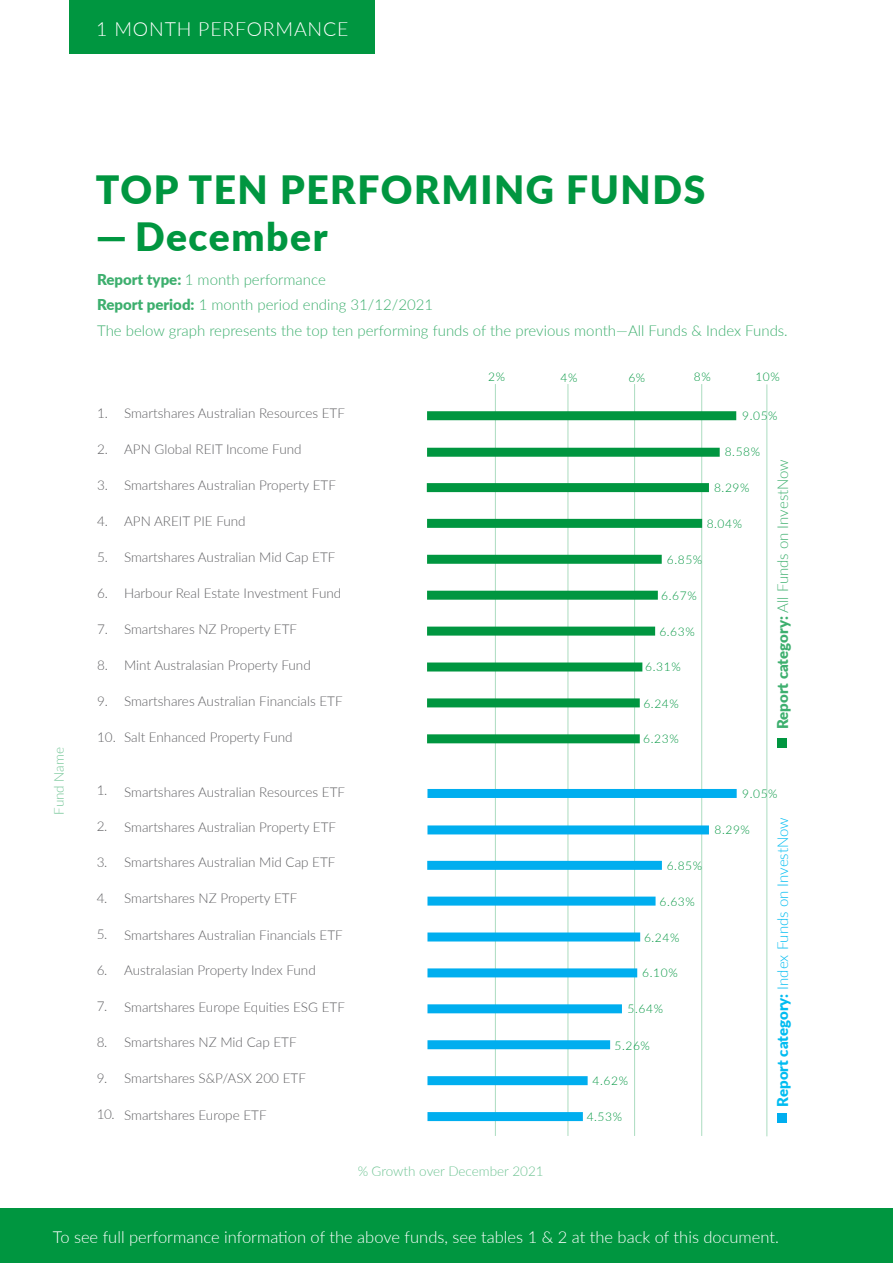
<style>
.page{position:relative;width:893px;height:1263px;background:#fff}
.page>*{position:absolute;margin:0;border:0;box-sizing:border-box;transform-origin:0 0}
.t1{font:900 39px "Lato";letter-spacing:.04em;color:#009640}
.t2{font:300 19.5px "Lato";letter-spacing:.04em;color:#fff}
.t3{font:300 16.5px "Lato";color:#fff}
.t4{font:300 15px "Lato";color:#3daf6e}
.t5{font:300 15px "Lato";color:#00bcf1}
.t6{font:300 13.5px "Lato";color:#616164}
.t7{font:300 13.5px "Lato";color:#3daf6e}
.t8{font:300 12px "Lato";letter-spacing:.05em;color:#009640}
.s1{font-weight:900}
</style>
<div class="page">
<hr style="left:495px;top:384px;width:1px;height:752px;background:#abdcc0">
<hr style="left:634px;top:384px;width:1px;height:752px;background:#abdcc0">
<hr style="left:568px;top:384px;width:1px;height:752px;background:#abdcc0">
<hr style="left:701px;top:384px;width:1px;height:752px;background:#abdcc0">
<hr style="left:767px;top:384px;width:1px;height:752px;background:#abdcc0">
<div style="left:0;top:1209px;width:893px;height:54px;background:#009640"></div>
<div style="left:777px;top:1113px;width:10px;height:9px;background:#00aeef"></div>
<div style="left:777px;top:738px;width:10px;height:9px;background:#009640"></div>
<div style="left:427px;top:411px;width:309px;height:9px;background:#009640"></div>
<div style="left:427px;top:448px;width:293px;height:9px;background:#009640"></div>
<div style="left:427px;top:483px;width:282px;height:9px;background:#009640"></div>
<div style="left:427px;top:519px;width:275px;height:9px;background:#009640"></div>
<div style="left:427px;top:555px;width:235px;height:9px;background:#009640"></div>
<div style="left:427px;top:591px;width:231px;height:9px;background:#009640"></div>
<div style="left:427px;top:627px;width:228px;height:9px;background:#009640"></div>
<div style="left:427px;top:662px;width:215px;height:9px;background:#009640"></div>
<div style="left:427px;top:698px;width:213px;height:9px;background:#009640"></div>
<div style="left:427px;top:734px;width:213px;height:9px;background:#009640"></div>
<div style="left:69px;top:0;width:306px;height:54px;background:#009640"></div>
<div style="left:427px;top:789px;width:310px;height:9px;background:#00aeef"></div>
<div style="left:427px;top:825px;width:282px;height:9px;background:#00aeef"></div>
<div style="left:427px;top:861px;width:235px;height:9px;background:#00aeef"></div>
<div style="left:427px;top:896px;width:229px;height:9px;background:#00aeef"></div>
<div style="left:427px;top:932px;width:213px;height:9px;background:#00aeef"></div>
<div style="left:427px;top:968px;width:210px;height:9px;background:#00aeef"></div>
<div style="left:427px;top:1004px;width:195px;height:9px;background:#00aeef"></div>
<div style="left:427px;top:1040px;width:183px;height:9px;background:#00aeef"></div>
<div style="left:427px;top:1076px;width:161px;height:9px;background:#00aeef"></div>
<div style="left:427px;top:1112px;width:156px;height:9px;background:#00aeef"></div>
<p class="t2" style="left:96px;top:15px;width:254px">1 MONTH PERFORMANCE</p>
<p class="t1" style="left:96px;top:161px;width:611px">TOP TEN PERFORMING FUNDS</p>
<p class="t1" style="left:96px;top:207px;width:233px">— December</p>
<p class="t4" style="left:97px;top:269px;width:230px"><span class="s1">Report type:</span> 1 month performance</p>
<p class="t4" style="left:97px;top:294px;width:337px"><span class="s1">Report period:</span> 1 month period ending 31/12/2021</p>
<p class="t4" style="left:97px;top:320px;width:692px">The below graph represents the top ten performing funds of the previous month—All Funds &amp; Index Funds.</p>
<p class="t7" style="left:49px;top:814px;width:69px;rotate:-90deg">Fund Name</p>
<p class="t6" style="left:97px;top:404px;width:249px">1. Smartshares Australian Resources ETF</p>
<p class="t6" style="left:97px;top:440px;width:206px">2. APN Global REIT Income Fund</p>
<p class="t6" style="left:97px;top:476px;width:240px">3. Smartshares Australian Property ETF</p>
<p class="t6" style="left:97px;top:512px;width:150px">4. APN AREIT PIE Fund</p>
<p class="t6" style="left:97px;top:548px;width:240px">5. Smartshares Australian Mid Cap ETF</p>
<p class="t6" style="left:97px;top:584px;width:246px">6. Harbour Real Estate Investment Fund</p>
<p class="t6" style="left:97px;top:620px;width:202px">7. Smartshares NZ Property ETF</p>
<p class="t6" style="left:97px;top:656px;width:215px">8. Mint Australasian Property Fund</p>
<p class="t6" style="left:97px;top:692px;width:247px">9. Smartshares Australian Financials ETF</p>
<p class="t6" style="left:97px;top:728px;width:197px">10. Salt Enhanced Property Fund</p>
<p class="t6" style="left:97px;top:781px;width:12px">1.</p>
<p class="t6" style="left:97px;top:817px;width:12px">2.</p>
<p class="t6" style="left:97px;top:853px;width:12px">3.</p>
<p class="t6" style="left:97px;top:889px;width:12px">4.</p>
<p class="t6" style="left:97px;top:925px;width:12px">5.</p>
<p class="t6" style="left:97px;top:961px;width:12px">6.</p>
<p class="t6" style="left:97px;top:997px;width:12px">7.</p>
<p class="t6" style="left:97px;top:1033px;width:12px">8.</p>
<p class="t6" style="left:97px;top:1069px;width:12px">9.</p>
<p class="t6" style="left:97px;top:1105px;width:19px">10.</p>
<p class="t6" style="left:124px;top:782px;width:222px">Smartshares Australian Resources ETF</p>
<p class="t6" style="left:124px;top:818px;width:213px">Smartshares Australian Property ETF</p>
<p class="t6" style="left:124px;top:853px;width:213px">Smartshares Australian Mid Cap ETF</p>
<p class="t6" style="left:124px;top:889px;width:175px">Smartshares NZ Property ETF</p>
<p class="t6" style="left:124px;top:926px;width:220px">Smartshares Australian Financials ETF</p>
<p class="t6" style="left:124px;top:961px;width:193px">Australasian Property Index Fund</p>
<p class="t6" style="left:124px;top:997px;width:222px">Smartshares Europe Equities ESG ETF</p>
<p class="t6" style="left:124px;top:1032px;width:174px">Smartshares NZ Mid Cap ETF</p>
<p class="t6" style="left:124px;top:1068px;width:183px">Smartshares S&amp;P/ASX 200 ETF</p>
<p class="t6" style="left:124px;top:1105px;width:144px">Smartshares Europe ETF</p>
<p class="t8" style="left:488px;top:368px;width:18px">2%</p>
<p class="t8" style="left:561px;top:369px;width:18px">4%</p>
<p class="t8" style="left:628px;top:369px;width:18px">6%</p>
<p class="t8" style="left:694px;top:368px;width:18px">8%</p>
<p class="t8" style="left:755px;top:368px;width:26px">10%</p>
<p class="t8" style="left:742px;top:407px;width:37px">9.05%</p>
<p class="t8" style="left:725px;top:444px;width:37px">8.58%</p>
<p class="t8" style="left:714px;top:479px;width:37px">8.29%</p>
<p class="t8" style="left:707px;top:515px;width:37px">8.04%</p>
<p class="t8" style="left:667px;top:551px;width:37px">6.85%</p>
<p class="t8" style="left:661px;top:587px;width:37px">6.67%</p>
<p class="t8" style="left:659px;top:623px;width:37px">6.63%</p>
<p class="t8" style="left:645px;top:659px;width:37px">6.31%</p>
<p class="t8" style="left:643px;top:695px;width:37px">6.24%</p>
<p class="t8" style="left:643px;top:730px;width:37px">6.23%</p>
<p class="t4" style="left:772px;top:729px;width:272px;rotate:-90deg"><span class="s1">Report category:</span> All Funds on InvestNow</p>
<p class="t8" style="left:667px;top:857px;width:37px">6.85%</p>
<p class="t8" style="left:659px;top:893px;width:37px">6.63%</p>
<p class="t8" style="left:644px;top:929px;width:37px">6.24%</p>
<p class="t8" style="left:642px;top:964px;width:37px">6.10%</p>
<p class="t8" style="left:628px;top:1000px;width:37px">5.64%</p>
<p class="t8" style="left:614px;top:1037px;width:37px">5.26%</p>
<p class="t8" style="left:593px;top:1073px;width:37px">4.62%</p>
<p class="t8" style="left:587px;top:1109px;width:37px">4.53%</p>
<p class="t8" style="left:742px;top:785px;width:37px">9.05%</p>
<p class="t8" style="left:714px;top:822px;width:37px">8.29%</p>
<p class="t5" style="left:772px;top:1106px;width:291px;rotate:-90deg"><span class="s1">Report category:</span> Index Funds on InvestNow</p>
<p class="t7" style="left:357px;top:1161px;width:188px">% Growth over December 2021</p>
<p class="t3" style="left:53px;top:1225px;width:728px">To see full performance information of the above funds, see tables 1 &amp; 2 at the back of this document.</p>
</div>
